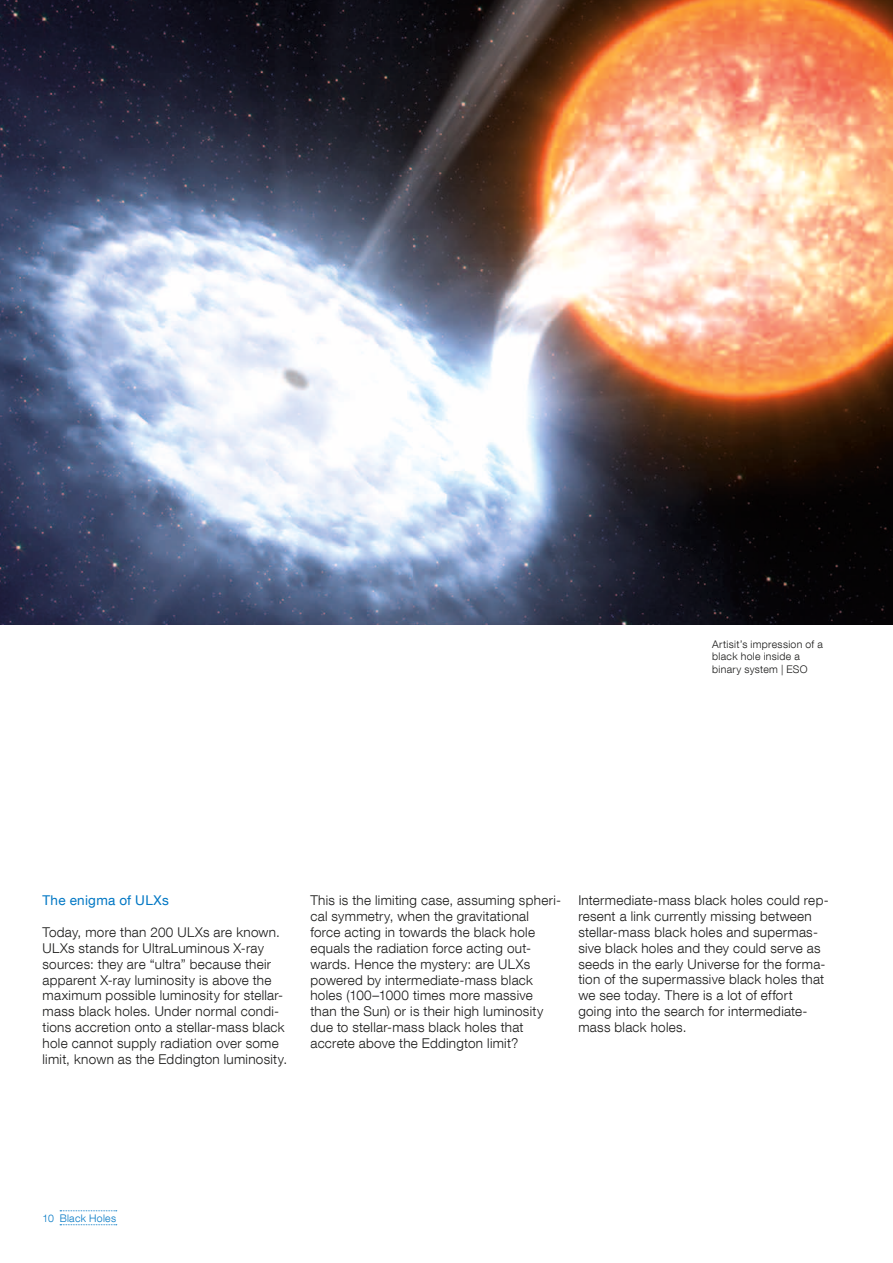
<style>
.page{position:relative;width:893px;height:1263px;background:#fff}
.page>*{position:absolute;margin:0;border:0;box-sizing:border-box;transform-origin:0 0}
.t1{font:300 13.5px/15.9px "Helvetica Neue LT Com";letter-spacing:.02em;color:#191918}
.t2{font:13.5px "Helvetica Neue LT Com";letter-spacing:.02em;color:#0077c4}
.t3{font:300 10.5px/12.8px "Helvetica Neue LT Com";letter-spacing:.03em;color:#191918}
.t4{font:300 10.5px "Helvetica Neue LT Com";letter-spacing:.03em;color:#0077c4}
</style>
<div class="page">
<svg style="left:60px;top:1210px;width:57px;height:1px"></svg>
<svg style="left:60px;top:1224px;width:57px;height:1px"></svg>
<img style="left:0;top:0;width:893px;height:624px">
<p class="t3" style="left:712px;top:637px;width:112px">Artisit’s impression of a black hole inside a binary system | ESO</p>
<p class="t2" style="left:43px;top:892px;width:128px">The enigma of ULXs</p>
<p class="t1" style="left:43px;top:924px;width:246px">Today, more than 200 ULXs are known.<br>ULXs stands for UltraLuminous X-ray sources: they are “ultra” because their apparent X-ray luminosity is above the maximum possible luminosity for stellar&shy;mass black holes. Under normal condi&shy;tions accretion onto a stellar-mass black hole cannot supply radiation over some limit, known as the Eddington luminosity.</p>
<p class="t1" style="left:310px;top:892px;width:252px">This is the limiting case, assuming spheri&shy;cal symmetry, when the gravitational force acting in towards the black hole equals the radiation force acting out&shy;wards. Hence the mystery: are ULXs powered by intermediate-mass black holes (100–1000 times more massive than the Sun) or is their high luminosity due to stellar-mass black holes that accrete above the Eddington limit?</p>
<p class="t1" style="left:578px;top:892px;width:252px">Intermediate-mass black holes could rep&shy;resent a link currently missing between stellar-mass black holes and supermas&shy;sive black holes and they could serve as seeds in the early Universe for the forma&shy;tion of the supermassive black holes that we see today. There is a lot of effort going into the search for intermediate&shy;mass black holes.</p>
<p class="t4" style="left:43px;top:1211px;width:75px">10 Black Holes</p>
</div>
